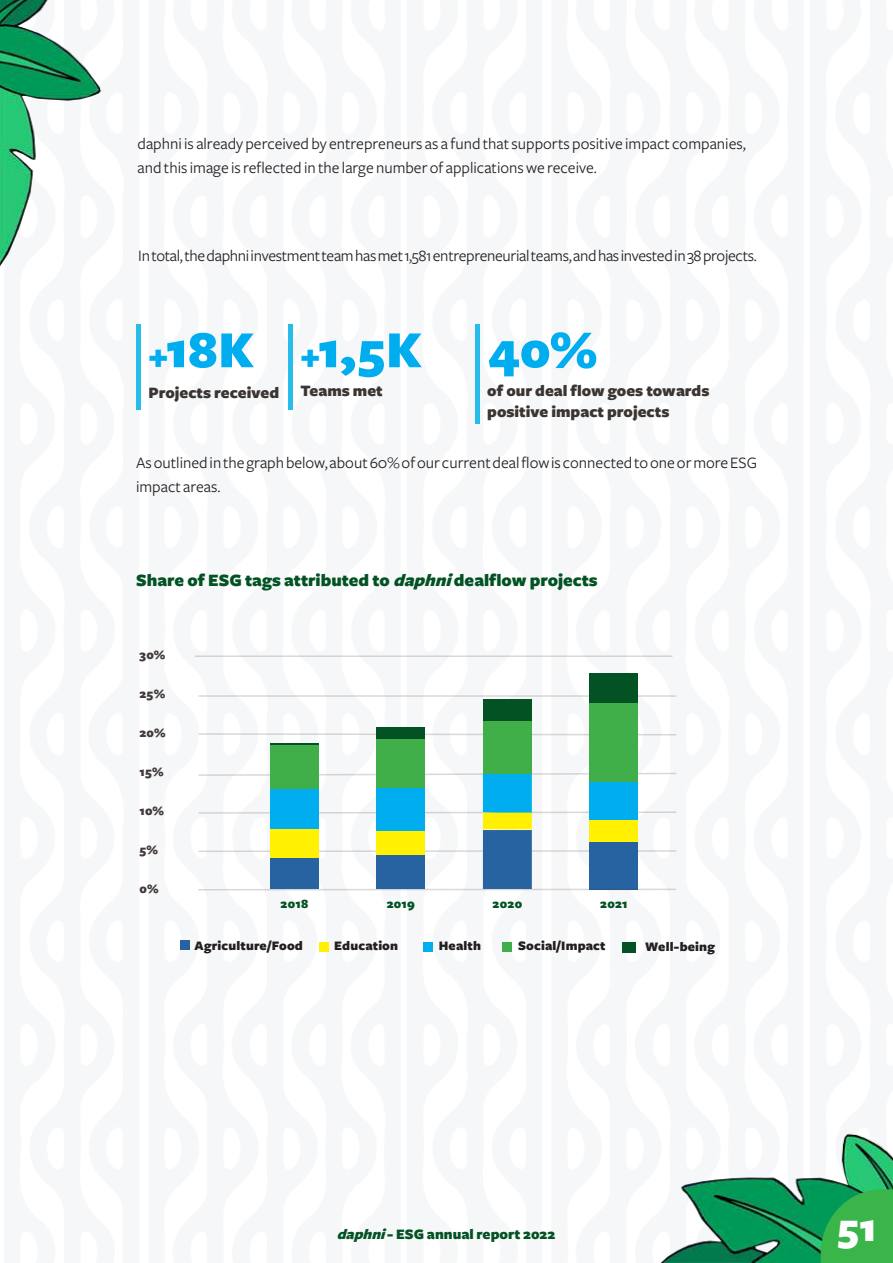
<style>
.page{position:relative;width:893px;height:1263px;background:#fff}
.page>*{position:absolute;margin:0;border:0;box-sizing:border-box;transform-origin:0 0}
.t1{font:900 54px "Freight Sans";letter-spacing:.005em;color:#00aeef}
.t2{font:900 42px "Freight Sans";color:#fff}
.t3{font:900 18px "Freight Sans";color:#035224}
.t4{font:16.5px/24px "Freight Sans";color:#231f20}
.t5{font:16.5px "Freight Sans";letter-spacing:-.02em;color:#231f20}
.t6{font:900 16.5px/21px "Freight Sans";color:#3b3532}
.t7{font:900 15px "Freight Sans";color:#035224}
.t8{font:900 13.5px "Freight Sans";letter-spacing:.01em;color:#231f20}
.t9{font:900 13.05px "Freight Sans";letter-spacing:.02em;color:#423b3d}
.t10{font:900 13.05px "Freight Sans";letter-spacing:.02em;color:#035224}
.s1{font-size:36px}
.s2{font-style:italic}
</style>
<div class="page">
<div style="left:288px;top:324px;width:5px;height:85px;background:#27bdeb"></div>
<hr style="left:475px;top:324px;width:4px;height:100px;background:#27bdeb">
<div style="left:136px;top:324px;width:5px;height:85px;background:#27bdeb"></div>
<div style="left:502px;top:942px;width:10px;height:9px;background:#40ae49"></div>
<div style="left:423px;top:942px;width:9px;height:10px;background:#00aeef"></div>
<div style="left:319px;top:942px;width:9px;height:9px;background:#fff101"></div>
<div style="left:623px;top:942px;width:13px;height:11px;background:#035224"></div>
<div style="left:180px;top:940px;width:10px;height:10px;background:#2863a1"></div>
<svg style="left:198px;top:733px;width:479px;height:3px"></svg>
<hr style="left:198px;top:695px;width:478px;height:2px;background:#433b3b">
<hr style="left:198px;top:850px;width:478px;height:2px;background:#433b3b">
<div style="left:270px;top:858px;width:49px;height:31px;background:#2863a1"></div>
<div style="left:376px;top:855px;width:49px;height:34px;background:#2863a1"></div>
<div style="left:483px;top:830px;width:49px;height:59px;background:#2863a1"></div>
<div style="left:589px;top:842px;width:49px;height:48px;background:#2863a1"></div>
<div style="left:589px;top:673px;width:49px;height:31px;background:#035224"></div>
<div style="left:270px;top:788px;width:49px;height:42px;background:#00aeef"></div>
<div style="left:270px;top:745px;width:49px;height:43px;background:#40ae49"></div>
<hr style="left:270px;top:743px;width:49px;height:2px;background:#035224">
<div style="left:270px;top:830px;width:49px;height:28px;background:#fff101"></div>
<div style="left:376px;top:788px;width:49px;height:43px;background:#00aeef"></div>
<div style="left:376px;top:739px;width:49px;height:49px;background:#40ae49"></div>
<div style="left:376px;top:727px;width:49px;height:11px;background:#035224"></div>
<div style="left:376px;top:831px;width:49px;height:24px;background:#fff101"></div>
<svg style="left:198px;top:772px;width:479px;height:42px"></svg>
<div style="left:483px;top:720px;width:49px;height:54px;background:#40ae49"></div>
<div style="left:483px;top:699px;width:49px;height:21px;background:#035224"></div>
<div style="left:483px;top:812px;width:49px;height:17px;background:#fff101"></div>
<div style="left:589px;top:782px;width:49px;height:38px;background:#00aeef"></div>
<div style="left:589px;top:704px;width:49px;height:78px;background:#40ae49"></div>
<div style="left:589px;top:820px;width:49px;height:22px;background:#fff101"></div>
<hr style="left:198px;top:889px;width:478px;height:1px;background:#433b3b">
<hr style="left:195px;top:655px;width:477px;height:2px;background:#433b3b">
<img style="left:660px;top:1133px;width:233px;height:130px">
<svg style="left:821px;top:1189px;width:72px;height:74px;background:#31b04c"></svg>
<img style="left:0;top:0;width:102px;height:267px">
<p class="t4" style="left:138px;top:132px;width:610px">daphni is already perceived by entrepreneurs as a fund that supports positive impact companies, and this image is reflected in the large number of applications we receive.</p>
<p class="t5" style="left:138px;top:247px;width:620px">In total, the daphni investment team has met 1,581 entrepreneurial teams, and has invested in 38 projects.</p>
<h1 class="t1" style="left:148px;top:321px;width:107px"><span class="s1">+</span>18K</h1>
<p class="t6" style="left:148px;top:382px;width:132px">Projects received</p>
<h1 class="t1" style="left:300px;top:321px;width:123px"><span class="s1">+</span>1,5K</h1>
<p class="t6" style="left:300px;top:381px;width:84px">Teams met</p>
<h1 class="t1" style="left:487px;top:321px;width:112px">40%</h1>
<p class="t6" style="left:487px;top:381px;width:224px">of our deal flow goes towards positive impact projects</p>
<p class="t4" style="left:136px;top:451px;width:622px">As outlined in the graph below, about 60% of our current deal flow is connected to one or more ESG impact areas.</p>
<p class="t3" style="left:136px;top:571px;width:463px">Share of ESG tags attributed to <span class="s2">daphni</span>dealflow projects</p>
<p class="t9" style="left:139px;top:648px;width:27px">30%</p>
<p class="t9" style="left:139px;top:687px;width:27px">25%</p>
<p class="t9" style="left:139px;top:726px;width:28px">20%</p>
<p class="t9" style="left:139px;top:765px;width:26px">15%</p>
<p class="t9" style="left:139px;top:804px;width:26px">10%</p>
<p class="t9" style="left:139px;top:843px;width:20px">5%</p>
<p class="t9" style="left:139px;top:882px;width:21px">0%</p>
<p class="t10" style="left:281px;top:896px;width:29px">2018</p>
<p class="t10" style="left:600px;top:896px;width:29px">2021</p>
<p class="t10" style="left:387px;top:896px;width:30px">2019</p>
<p class="t10" style="left:493px;top:896px;width:31px">2020</p>
<p class="t8" style="left:195px;top:938px;width:110px">Agriculture/Food</p>
<p class="t8" style="left:334px;top:939px;width:65px">Education</p>
<p class="t8" style="left:439px;top:939px;width:44px">Health</p>
<p class="t8" style="left:518px;top:939px;width:89px">Social/Impact</p>
<p class="t8" style="left:645px;top:940px;width:71px">Well-being</p>
<p class="t7" style="left:337px;top:1226px;width:220px"><span class="s2">daphni</span>- ESG annual report 2022</p>
<h2 class="t2" style="left:837px;top:1205px;width:41px">51</h2>
</div>
